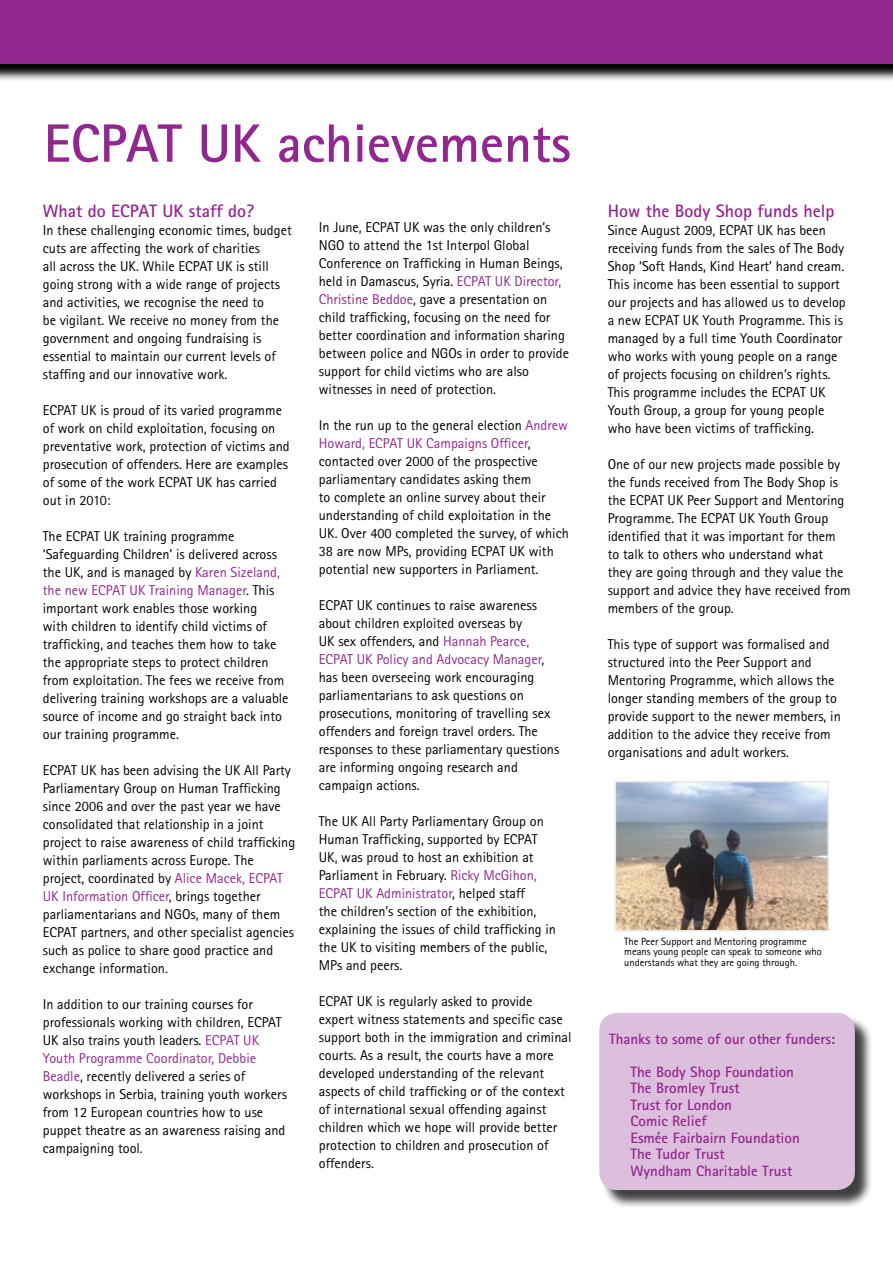
<style>
.page{position:relative;width:893px;height:1263px;background:#fff}
.page>*{position:absolute;margin:0;border:0;box-sizing:border-box;transform-origin:0 0}
.t1{font:700 54px "Rotis Sans Serif";color:#91278f}
.t2{font:700 18px "Rotis Sans Serif";color:#91278f}
.t3{font:700 15px/16.5px "Rotis Sans Serif";color:#91278f}
.t4{font:14.25px/18px "Rotis Sans Serif";color:#000}
.t5{font:10.5px/10.5px "Rotis Sans Serif";color:#000}
.s1{color:#91278f}
</style>
<div class="page">
<svg style="left:0;top:63px;width:892px;height:17px;background:#635c62"></svg>
<div style="left:0;top:0;width:892px;height:63px;background:#91278f"></div>
<div style="left:601px;top:1014px;width:272px;height:194px;background:#000;opacity:.75"></div>
<div style="left:599px;top:1012px;width:255px;height:177px;background:#debedd;border-radius:18px"></div>
<img style="left:617px;top:783px;width:208px;height:145px">
<div style="left:614px;top:780px;width:214px;height:151px;border:2px solid #e6e7e8"></div>
<h1 class="t1" style="left:44px;top:109px;width:528px">ECPAT UK achievements</h1>
<p class="t2" style="left:43px;top:199px;width:213px">What do ECPAT UK staff do?</p>
<p class="t4" style="left:43px;top:220px;width:250px">In these challenging economic times, budget cuts are affecting the work of charities<br>all across the UK. While ECPAT UK is still going strong with a wide range of projects and activities, we recognise the need to<br>be vigilant. We receive no money from the government and ongoing fundraising is essential to maintain our current levels of staffing and our innovative work.</p>
<p class="t4" style="left:43px;top:400px;width:248px">ECPAT UK is proud of its varied programme of work on child exploitation, focusing on preventative work, protection of victims and prosecution of offenders. Here are examples of some of the work ECPAT UK has carried out in 2010:</p>
<p class="t4" style="left:43px;top:526px;width:247px">The ECPAT UK training programme ‘Safeguarding Children’ is delivered across the UK, and is managed by <span class="s1">Karen Sizeland, the new ECPAT UK Training Manager</span>. This important work enables those working<br>with children to identify child victims of trafficking, and teaches them how to take the appropriate steps to protect children from exploitation. The fees we receive from delivering training workshops are a valuable source of income and go straight back into our training programme.</p>
<p class="t4" style="left:43px;top:760px;width:254px">ECPAT UK has been advising the UK All Party Parliamentary Group on Human Trafficking since 2006 and over the past year we have consolidated that relationship in a joint project to raise awareness of child trafficking within parliaments across Europe. The project, coordinated by <span class="s1">Alice Macek, ECPAT UK Information Officer</span>, brings together parliamentarians and NGOs, many of them ECPAT partners, and other specialist agencies such as police to share good practice and exchange information.</p>
<p class="t4" style="left:43px;top:994px;width:246px">In addition to our training courses for professionals working with children, ECPAT UK also trains youth leaders. <span class="s1">ECPAT UK Youth Programme Coordinator, Debbie Beadle</span>, recently delivered a series of workshops in Serbia, training youth workers from 12 European countries how to use puppet theatre as an awareness raising and campaigning tool.</p>
<p class="t4" style="left:319px;top:218px;width:252px">In June, ECPAT UK was the only children’s NGO to attend the 1st Interpol Global Conference on Trafficking in Human Beings, held in Damascus, Syria. <span class="s1">ECPAT UK Director, Christine Beddoe</span>, gave a presentation on child trafficking, focusing on the need for better coordination and information sharing between police and NGOs in order to provide support for child victims who are also witnesses in need of protection.</p>
<p class="t4" style="left:319px;top:416px;width:251px">In the run up to the general election <span class="s1">Andrew Howard, ECPAT UK Campaigns Officer</span>, contacted over 2000 of the prospective parliamentary candidates asking them<br>to complete an online survey about their understanding of child exploitation in the UK. Over 400 completed the survey, of which 38 are now MPs, providing ECPAT UK with potential new supporters in Parliament.</p>
<p class="t4" style="left:319px;top:596px;width:242px">ECPAT UK continues to raise awareness about children exploited overseas by<br>UK sex offenders, and <span class="s1">Hannah Pearce, ECPAT UK Policy and Advocacy Manager</span>, has been overseeing work encouraging parliamentarians to ask questions on prosecutions, monitoring of travelling sex offenders and foreign travel orders. The responses to these parliamentary questions are informing ongoing research and campaign actions.</p>
<p class="t4" style="left:319px;top:812px;width:238px">The UK All Party Parliamentary Group on Human Trafficking, supported by ECPAT UK, was proud to host an exhibition at Parliament in February. <span class="s1">Ricky McGihon, ECPAT UK Administrator</span>, helped staff<br>the children’s section of the exhibition, explaining the issues of child trafficking in the UK to visiting members of the public, MPs and peers.</p>
<p class="t4" style="left:319px;top:992px;width:254px">ECPAT UK is regularly asked to provide<br>expert witness statements and specific case support both in the immigration and criminal courts. As a result, the courts have a more developed understanding of the relevant aspects of child trafficking or of the context of international sexual offending against children which we hope will provide better protection to children and prosecution of offenders.</p>
<p class="t2" style="left:607px;top:199px;width:228px">How the Body Shop funds help</p>
<p class="t4" style="left:607px;top:220px;width:239px">Since August 2009, ECPAT UK has been receiving funds from the sales of The Body Shop ‘Soft Hands, Kind Heart’ hand cream.<br>This income has been essential to support our projects and has allowed us to develop a new ECPAT UK Youth Programme. This is managed by a full time Youth Coordinator who works with young people on a range of projects focusing on children’s rights.<br>This programme includes the ECPAT UK Youth Group, a group for young people who have been victims of trafficking.</p>
<p class="t4" style="left:607px;top:454px;width:244px">One of our new projects made possible by the funds received from The Body Shop is the ECPAT UK Peer Support and Mentoring Programme. The ECPAT UK Youth Group identified that it was important for them to talk to others who understand what they are going through and they value the support and advice they have received from members of the group.</p>
<p class="t4" style="left:607px;top:634px;width:234px">This type of support was formalised and structured into the Peer Support and Mentoring Programme, which allows the longer standing members of the group to provide support to the newer members, in addition to the advice they receive from organisations and adult workers.</p>
<p class="t5" style="left:624px;top:935px;width:199px">The Peer Support and Mentoring programme means young people can speak to someone who understands what they are going through.</p>
<p class="t3" style="left:609px;top:1029px;width:227px">Thanks to some of our other funders:</p>
<p class="t3" style="left:630px;top:1062px;width:171px">The Body Shop Foundation<br>The Bromley Trust<br>Trust for London<br>Comic Relief<br>Esmée Fairbairn Foundation<br>The Tudor Trust<br>Wyndham Charitable Trust</p>
</div>
